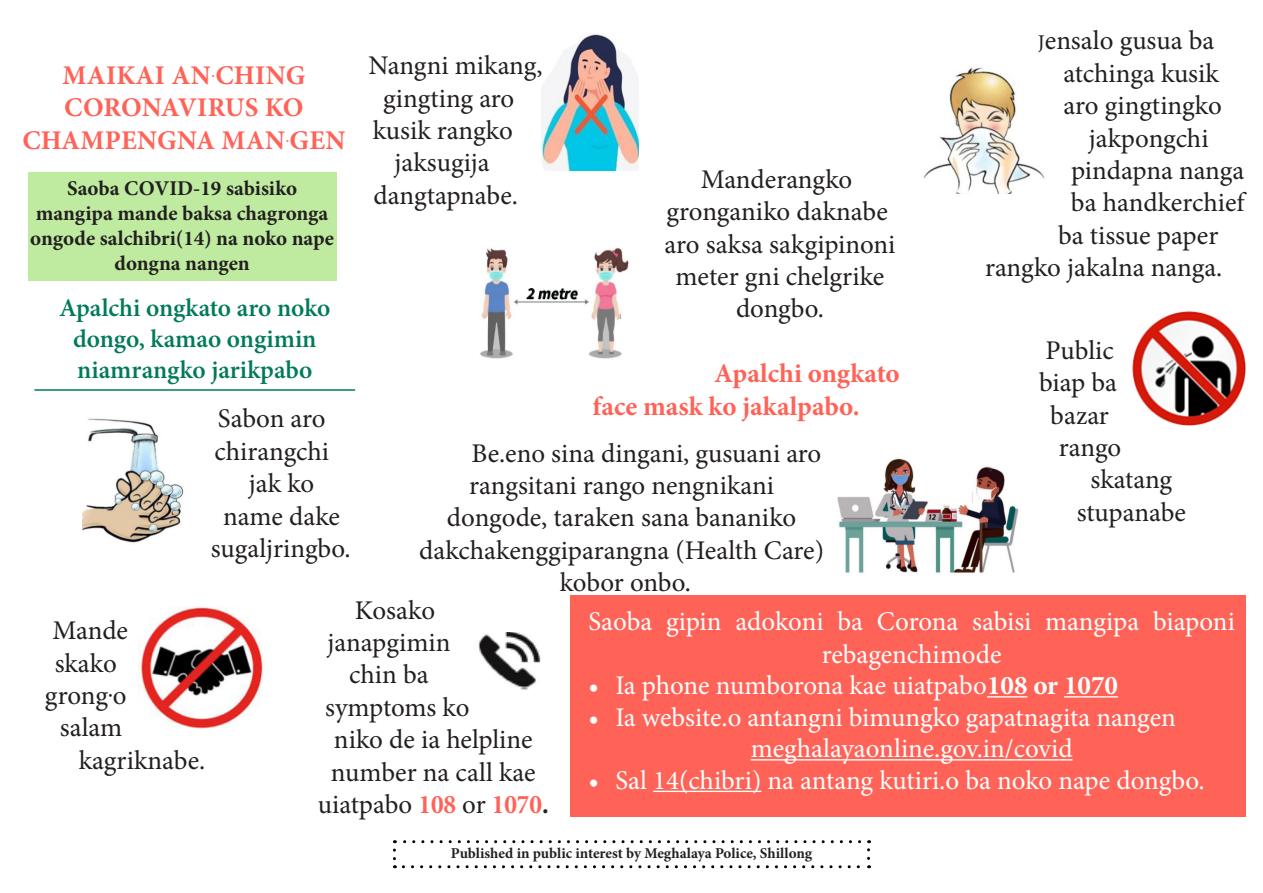
<style>
.page{position:relative;width:1263px;height:893px;background:#fff}
.page>*{position:absolute;margin:0;border:0;box-sizing:border-box;transform-origin:0 0}
.t1{font:27px/32.4px "Minion Pro";color:#231f20;text-align:center}
.t2{font:27px/32.4px "Minion Pro";letter-spacing:-.005em;color:#fff;text-align:center}
.t3{font:700 27px/32.4px "Minion Pro";letter-spacing:.005em;color:#ff6358;text-align:center}
.t4{font:600 25.5px/30.6px "Minion Pro";color:#007a5b;text-align:center}
.t5{font:700 21px/25.2px "Minion Pro";color:#231f20;text-align:center}
.t6{font:700 15px "Minion Pro";color:#231f20}
.s1{font-size:21px}
.s2{font-family:"Source Sans Variable";font-weight:400}
.s3{font-weight:700;font-stretch:condensed;color:#ff6358}
.s4{font-weight:700;font-stretch:condensed}
.s5{font-weight:700}
</style>
<div class="page">
<div style="left:28px;top:179px;width:308px;height:102px;background:#beeb9f"></div>
<hr style="left:34px;top:389px;width:321px;height:2px;background:#007a5b">
<img style="left:82px;top:418px;width:102px;height:125px">
<img style="left:139px;top:606px;width:125px;height:123px">
<img style="left:923px;top:67px;width:122px;height:126px">
<img style="left:541px;top:34px;width:98px;height:136px">
<img style="left:480px;top:248px;width:149px;height:111px">
<img style="left:837px;top:458px;width:182px;height:116px">
<img style="left:478px;top:632px;width:63px;height:58px">
<svg style="left:393px;top:850px;width:3px;height:18px"></svg>
<svg style="left:403px;top:865px;width:466px;height:3px"></svg>
<svg style="left:867px;top:840px;width:3px;height:18px"></svg>
<svg style="left:394px;top:840px;width:466px;height:3px"></svg>
<div style="left:28px;top:173px;width:308px;height:6px;background:#beeb9f"></div>
<div style="left:570px;top:595px;width:676px;height:222px;background:#ff6358"></div>
<hr style="left:987px;top:696px;width:40px;height:1px;background:#fff">
<hr style="left:1064px;top:696px;width:54px;height:1px;background:#fff">
<hr style="left:751px;top:759px;width:321px;height:1px;background:#fff">
<hr style="left:653px;top:791px;width:108px;height:1px;background:#fff">
<img style="left:1132px;top:312px;width:114px;height:113px">
<div style="left:528px;top:278px;width:50px;height:20px;background:#fff"></div>
<img style="left:526px;top:288px;width:51px;height:11px">
<p class="t1" style="left:1038px;top:25px;width:178px"><span class="s1">J</span>ensalo gusua ba</p>
<p class="t1" style="left:1063px;top:57px;width:157px">atchinga kusik</p>
<p class="t1" style="left:1063px;top:90px;width:160px">aro gingtingko</p>
<p class="t1" style="left:1089px;top:122px;width:121px">jakpongchi</p>
<p class="t1" style="left:1071px;top:154px;width:175px">pindapna nanga</p>
<p class="t1" style="left:1071px;top:187px;width:175px">ba handkerchief</p>
<p class="t1" style="left:1058px;top:219px;width:162px">ba tissue paper</p>
<p class="t1" style="left:985px;top:252px;width:239px">rangko jakalna nanga.</p>
<p class="t1" style="left:368px;top:50px;width:176px">Nangni mikang,</p>
<p class="t1" style="left:383px;top:82px;width:133px">gingting aro</p>
<p class="t1" style="left:373px;top:114px;width:142px">kusik rangko</p>
<p class="t1" style="left:395px;top:147px;width:97px">jaksugija</p>
<p class="t1" style="left:374px;top:179px;width:146px">dangtapnabe.</p>
<p class="t3" style="left:22px;top:59px;width:325px">MAIKAI AN<span class="s2">.</span>CHING<br>CORONAVIRUS KO<br>CHAMPENGNA MAN<span class="s2">.</span>GEN</p>
<p class="t5" style="left:30px;top:175px;width:305px">Saoba COVID-19 sabisiko mangipa mande baksa chagronga ongode salchibri(14) na noko nape dongna nangen</p>
<p class="t4" style="left:59px;top:293px;width:273px">Apalchi ongkato aro noko dongo, kamao ongimin niamrangko jarikpabo</p>
<p class="t1" style="left:218px;top:403px;width:109px">Sabon aro</p>
<p class="t1" style="left:215px;top:435px;width:116px">chirangchi</p>
<p class="t1" style="left:249px;top:467px;width:67px">jak ko</p>
<p class="t1" style="left:223px;top:500px;width:118px">name dake</p>
<p class="t1" style="left:211px;top:532px;width:141px">sugaljringbo.</p>
<p class="t1" style="left:664px;top:163px;width:232px">Manderangko gronganiko daknabe aro saksa sakgipinoni meter gni chelgrike dongbo.</p>
<p class="t3" style="left:592px;top:357px;width:309px;text-align:left;text-indent:122px">Apalchi ongkato face mask ko jakalpabo.</p>
<p class="t1" style="left:1045px;top:334px;width:70px">Public</p>
<p class="t1" style="left:1039px;top:367px;width:80px">biap ba</p>
<p class="t1" style="left:1050px;top:399px;width:60px">bazar</p>
<p class="t1" style="left:1059px;top:431px;width:64px">rango</p>
<p class="t1" style="left:1090px;top:464px;width:83px">skatang</p>
<p class="t1" style="left:1077px;top:496px;width:111px">stupanabe</p>
<p class="t1" style="left:471px;top:437px;width:352px">Be.eno sina dingani, gusuani aro</p>
<p class="t1" style="left:469px;top:469px;width:306px">rangsitani rango nengnikani</p>
<p class="t1" style="left:447px;top:502px;width:351px">dongode, taraken sana bananiko</p>
<p class="t1" style="left:419px;top:534px;width:406px">dakchakenggiparangna (Health Care)</p>
<p class="t1" style="left:560px;top:567px;width:133px">kobor onbo.</p>
<p class="t1" style="left:355px;top:594px;width:82px">Kosako</p>
<p class="t1" style="left:328px;top:626px;width:124px">janapgimin</p>
<p class="t1" style="left:349px;top:659px;width:81px">chin ba</p>
<p class="t1" style="left:325px;top:691px;width:146px">symptoms ko</p>
<p class="t1" style="left:334px;top:723px;width:200px">niko de ia helpline</p>
<p class="t1" style="left:331px;top:756px;width:206px">number na call kae</p>
<p class="t1" style="left:318px;top:788px;width:233px">uiatpabo <span class="s3">108</span> or <span class="s3">1070</span><span class="s4">.</span></p>
<p class="t6" style="left:451px;top:843px;width:363px">Published in public interest by Meghalaya Police, Shillong</p>
<p class="t2" style="left:588px;top:606px;width:648px">Saoba gipin adokoni ba Corona sabisi mangipa biaponi rebagenchimode</p>
<p class="t2" style="left:588px;top:669px;width:531px">• Ia phone numborona kae uiatpabo<span class="s5">108 or 1070</span></p>
<p class="t2" style="left:588px;top:701px;width:589px">• Ia website.o antangni bimungko gapatnagita nangen</p>
<p class="t2" style="left:751px;top:732px;width:323px">meghalayaonline.gov.in/covid</p>
<p class="t2" style="left:588px;top:764px;width:618px">• Sal 14(chibri) na antang kutiri.o ba noko nape dongbo.</p>
<p class="t1" style="left:52px;top:614px;width:77px">Mande</p>
<p class="t1" style="left:55px;top:647px;width:64px">skako</p>
<p class="t1" style="left:45px;top:679px;width:83px">grong.o</p>
<p class="t1" style="left:60px;top:712px;width:64px">salam</p>
<p class="t1" style="left:79px;top:744px;width:128px">kagriknabe.</p>
</div>
